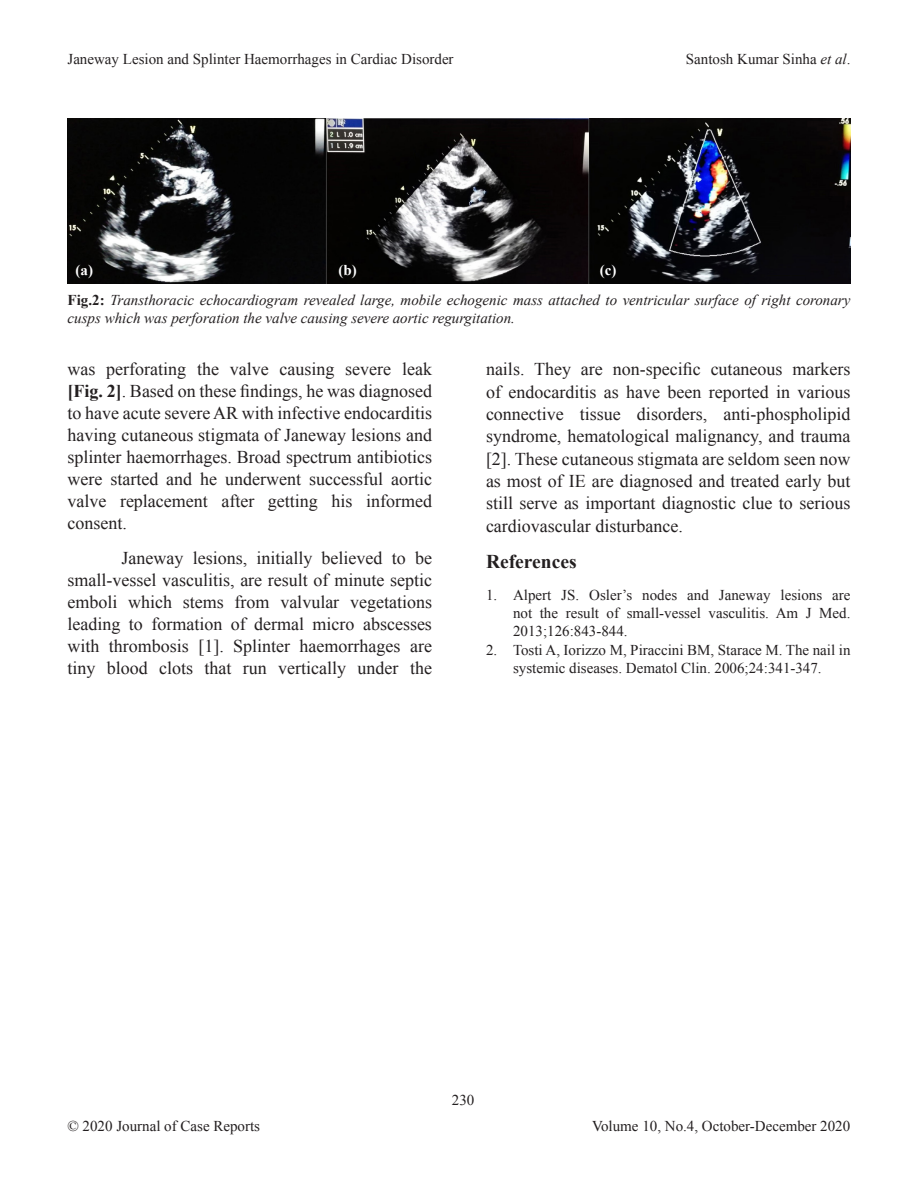
<style>
.page{position:relative;width:918px;height:1188px;background:#fff}
.page>*{position:absolute;margin:0;border:0;box-sizing:border-box;transform-origin:0 0}
.t1{font:700 19.5px "Times New Roman";color:#231f20}
.t2{font:18px/21.9px "Times New Roman";color:#231f20;text-align:justify}
.References{font:15px/18.5px "Times New Roman";color:#231f20;text-align:justify}
.t3{font:italic 15px/18px "Times New Roman";color:#231f20}
.t4{font:700 15px "Times New Roman";color:#fff}
.s1{font-style:italic}
.s2{font-weight:700;font-style:normal}
.s3{font-weight:700}
</style>
<div class="page">
<img style="left:68px;top:119px;width:782px;height:165px">
<p class="References" style="left:68px;top:50px;width:388px">Janeway Lesion and Splinter Haemorrhages in Cardiac Disorder</p>
<p class="References" style="left:686px;top:50px;width:166px">Santosh Kumar Sinha <span class="s1">et al</span>.</p>
<p class="t4" style="left:76px;top:259px;width:19px">(a)</p>
<p class="t4" style="left:339px;top:259px;width:20px">(b)</p>
<p class="t4" style="left:600px;top:259px;width:18px">(c)</p>
<p class="t3" style="left:68px;top:291px;width:784px"><span class="s2">Fig.2:</span> Transthoracic echocardiogram revealed large, mobile echogenic mass attached to ventricular surface of right coronary cusps which was perforation the valve causing severe aortic regurgitation.</p>
<p class="t2" style="left:486px;top:358px;width:366px;line-height:22.4px">nails. They are non-specific cutaneous markers of endocarditis as have been reported in various connective tissue disorders, anti-phospholipid syndrome, hematological malignancy, and trauma [2]. These cutaneous stigmata are seldom seen now as most of IE are diagnosed and treated early but still serve as important diagnostic clue to serious cardiovascular disturbance.</p>
<p class="t1" style="left:486px;top:548px;width:92px">References</p>
<p class="References" style="left:513px;top:585px;width:339px;text-indent:-27px">1. Alpert JS. Osler’s nodes and Janeway lesions are not the result of small-vessel vasculitis. Am J Med.<br>2013;126:843-844.</p>
<p class="References" style="left:486px;top:640px;width:366px;text-align:center">2. Tosti A, Iorizzo M, Piraccini BM, Starace M. The nail in systemic diseases. Dematol Clin. 2006;24:341-347.</p>
<p class="t2" style="left:68px;top:358px;width:366px">was perforating the valve causing severe leak <span class="s3">[Fig. 2]</span>. Based on these findings, he was diagnosed to have acute severe AR with infective endocarditis having cutaneous stigmata of Janeway lesions and splinter haemorrhages. Broad spectrum antibiotics were started and he underwent successful aortic valve replacement after getting his informed consent.</p>
<p class="t2" style="left:68px;top:547px;width:366px;text-indent:54px">Janeway lesions, initially believed to be small-vessel vasculitis, are result of minute septic emboli which stems from valvular vegetations leading to formation of dermal micro abscesses with thrombosis [1]. Splinter haemorrhages are tiny blood clots that run vertically under the</p>
<p class="References" style="left:452px;top:1091px;width:24px">230</p>
<p class="References" style="left:68px;top:1116px;width:194px">© 2020 Journal of Case Reports</p>
<p class="References" style="left:592px;top:1116px;width:260px">Volume 10, No.4, October-December 2020</p>
</div>
